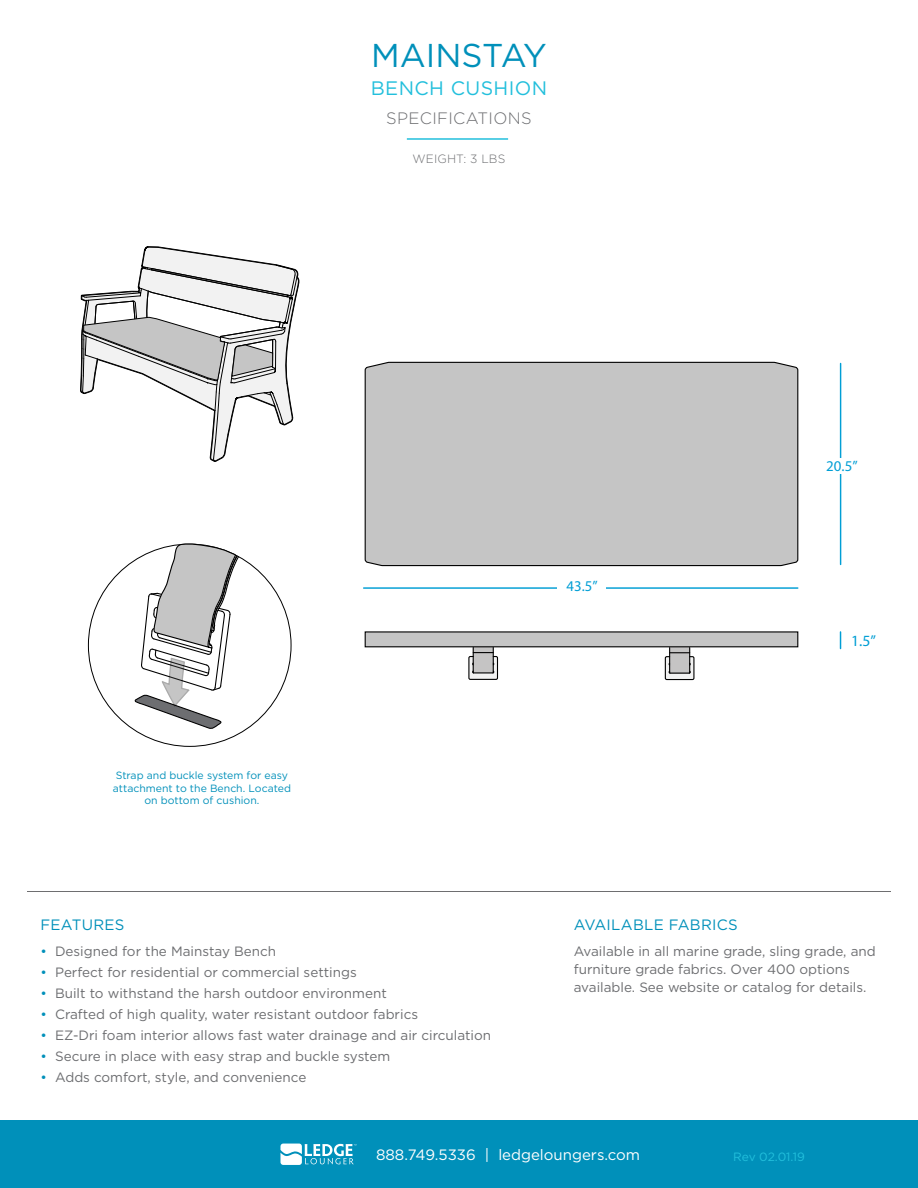
<style>
.page{position:relative;width:918px;height:1188px;background:#fff}
.page>*{position:absolute;margin:0;border:0;box-sizing:border-box;transform-origin:0 0}
.t1{font:33px "Gotham";color:#0090ba}
.t2{font:19.5px "Gotham";letter-spacing:.02em;color:#22bfdc}
.t3{font:300 16.5px "Gotham";letter-spacing:.02em;color:#6c6d70}
.t4{font:15.6px "Myriad Pro";color:#009ed5}
.t5{font:15px "Gotham";color:#fff}
.t6{font:15px "Gotham";letter-spacing:.02em;color:#0090ba}
.t7{font:15px "Myriad Pro";color:#009ed5}
.t8{font:13.5px/18px "Gotham";color:#6c6d70}
.t9{font:300 12px "Gotham";letter-spacing:.01em;color:#6c6d70}
.t10{font:12px "Gotham";letter-spacing:-.01em;color:#22bfdc}
.t11{font:10.5px "Gotham";color:#0090ba}
.s1{color:#0090ba}
</style>
<div class="page">
<div style="left:469px;top:656px;width:29px;height:23px;background:#f2f2f2"></div>
<div style="left:468px;top:656px;width:30px;height:24px;border:1px solid #000"></div>
<div style="left:665px;top:656px;width:29px;height:23px;background:#f2f2f2"></div>
<div style="left:665px;top:656px;width:29px;height:24px;border:1px solid #000"></div>
<div style="left:364px;top:361px;width:435px;height:206px;background:#c5c5c5"></div>
<div style="left:365px;top:632px;width:433px;height:15px;background:#c5c5c5"></div>
<div style="left:365px;top:631px;width:433px;height:16px;border:1px solid #000"></div>
<hr style="left:840px;top:363px;width:1px;height:201px;background:#009ed5">
<img style="left:730px;top:376px;width:112px;height:181px">
<svg style="left:840px;top:632px;width:1px;height:17px"></svg>
<hr style="left:364px;top:587px;width:434px;height:2px;background:#009ed5">
<img style="left:471px;top:497px;width:221px;height:180px">
<svg style="left:134px;top:543px;width:106px;height:188px"></svg>
<svg style="left:81px;top:247px;width:218px;height:214px"></svg>
<div style="left:0;top:1120px;width:918px;height:68px;background:#0090ba"></div>
<svg style="left:280px;top:1144px;width:77px;height:21px"></svg>
<hr style="left:27px;top:891px;width:864px;height:1px;background:#6e6e70">
<hr style="left:407px;top:138px;width:101px;height:2px;background:#22bfdc">
<p class="t1" style="left:371px;top:34px;width:177px">MAINSTAY</p>
<p class="t2" style="left:371px;top:76px;width:178px">BENCH CUSHION</p>
<p class="t3" style="left:386px;top:109px;width:147px">SPECIFICATIONS</p>
<p class="t9" style="left:413px;top:153px;width:94px">WEIGHT: 3 LBS</p>
<p class="t11" style="left:116px;top:769px;width:174px">Strap and buckle system for easy</p>
<p class="t11" style="left:113px;top:781px;width:180px">attachment to the Bench. Located</p>
<p class="t11" style="left:144px;top:794px;width:116px">on bottom of cushion.</p>
<p class="t6" style="left:40px;top:915px;width:86px">FEATURES</p>
<p class="t8" style="left:40px;top:942px;width:237px"><span class="s1">•</span> Designed for the Mainstay Bench</p>
<p class="t8" style="left:40px;top:963px;width:318px"><span class="s1">•</span> Perfect for residential or commercial settings</p>
<p class="t8" style="left:40px;top:984px;width:348px"><span class="s1">•</span> Built to withstand the harsh outdoor environment</p>
<p class="t8" style="left:40px;top:1005px;width:379px"><span class="s1">•</span> Crafted of high quality, water resistant outdoor fabrics</p>
<p class="t8" style="left:40px;top:1026px;width:452px"><span class="s1">•</span> EZ-Dri foam interior allows fast water drainage and air circulation</p>
<p class="t8" style="left:40px;top:1047px;width:351px"><span class="s1">•</span> Secure in place with easy strap and buckle system</p>
<p class="t8" style="left:40px;top:1068px;width:267px"><span class="s1">•</span> Adds comfort, style, and convenience</p>
<p class="t7" style="left:567px;top:577px;width:32px">43.5”</p>
<p class="t7" style="left:826px;top:456px;width:33px">20.5”</p>
<p class="t4" style="left:851px;top:631px;width:26px">1.5”</p>
<p class="t6" style="left:574px;top:915px;width:166px">AVAILABLE FABRICS</p>
<p class="t8" style="left:574px;top:942px;width:304px">Available in all marine grade, sling grade, and furniture grade fabrics. Over 400 options available. See website or catalog for details.</p>
<p class="t5" style="left:376px;top:1145px;width:266px">888.749.5336 | ledgeloungers.com</p>
<p class="t10" style="left:733px;top:1149px;width:73px">Rev 02.01.19</p>
</div>
